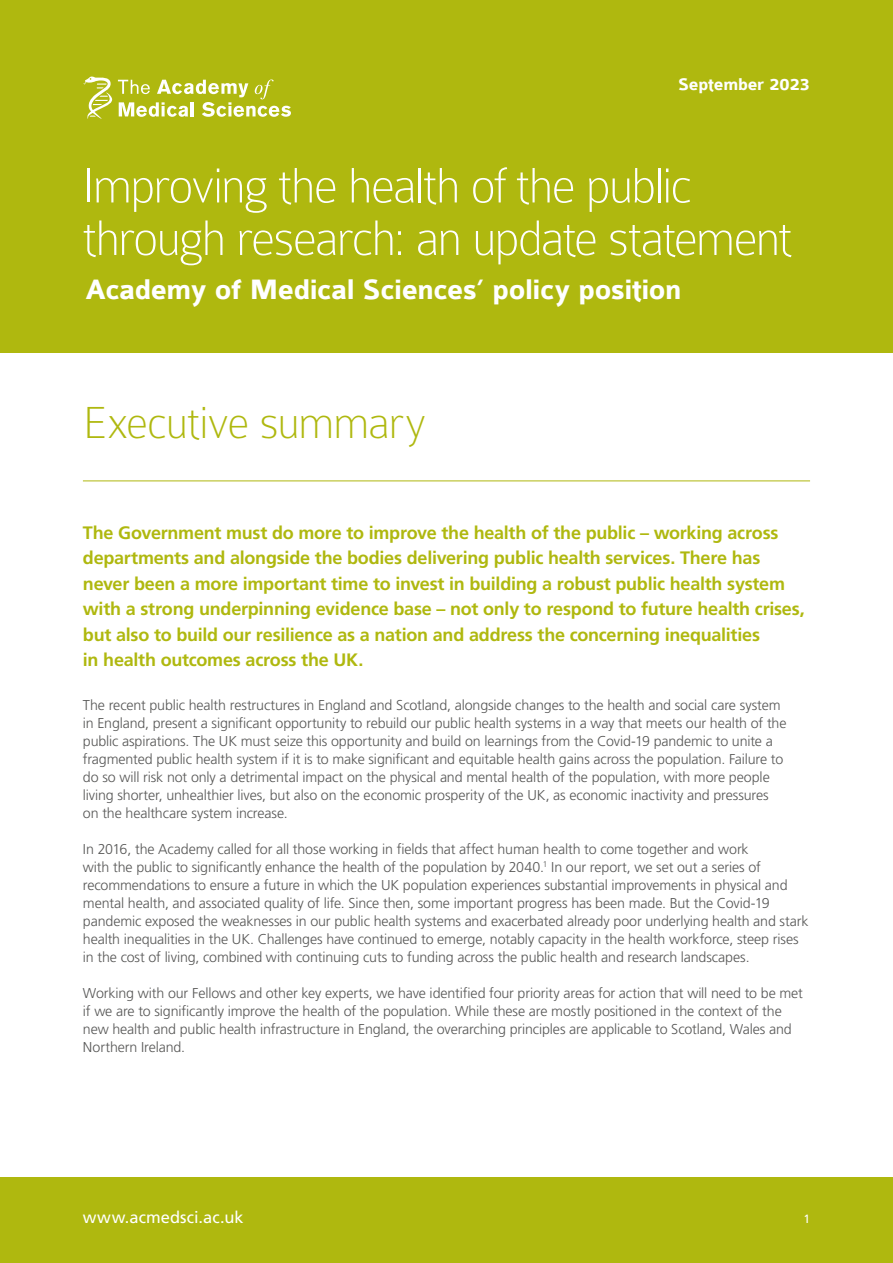
<style>
.page{position:relative;width:893px;height:1263px;background:#fff}
.page>*{position:absolute;margin:0;border:0;box-sizing:border-box;transform-origin:0 0}
.t1{font:100 52.5px/52.5px "Colaborate";letter-spacing:-.035em;color:#fff}
.t2{font:100 48px "Colaborate";letter-spacing:-.025em;color:#afb80f}
.t3{font:700 30px "Colaborate";letter-spacing:-.015em;color:#fff}
.t4{font:700 18px/25.5px "Frutiger LT Std";letter-spacing:-.015em;color:#afb80f}
.t5{font:700 18px "Colaborate";letter-spacing:-.01em;color:#fff}
.t6{font:16.5px "Frutiger LT Std";letter-spacing:.005em;color:#fff}
.t7{font:300 14.25px/18px "Frutiger LT Std";letter-spacing:-.01em;color:#575756}
.t8{font:12px "Frutiger LT Std";color:#fff}
</style>
<div class="page">
<div style="left:0;top:1178px;width:893px;height:85px;background:#afb80f"></div>
<div style="left:0;top:0;width:893px;height:353px;background:#afb80f"></div>
<hr style="left:83px;top:480px;width:727px;height:1px;background:#afb80f">
<svg style="left:83px;top:76px;width:208px;height:43px"></svg>
<p class="t5" style="left:678px;top:75px;width:134px">September 2023</p>
<h1 class="t1" style="left:83px;top:159px;width:711px">Improving the health of the public through research: an update statement</h1>
<h3 class="t3" style="left:85px;top:274px;width:598px">Academy of Medical Sciences’ policy position</h3>
<h2 class="t2" style="left:83px;top:398px;width:345px">Executive summary</h2>
<p class="t4" style="left:83px;top:520px;width:723px">The Government must do more to improve the health of the public – working across departments and alongside the bodies delivering public health services. There has never been a more important time to invest in building a robust public health system with a strong underpinning evidence base – not only to respond to future health crises, but also to build our resilience as a nation and address the concerning inequalities<br>in health outcomes across the UK.</p>
<p class="t7" style="left:83px;top:696px;width:705px">The recent public health restructures in England and Scotland, alongside changes to the health and social care system in England, present a significant opportunity to rebuild our public health systems in a way that meets our health of the public aspirations. The UK must seize this opportunity and build on learnings from the Covid-19 pandemic to unite a fragmented public health system if it is to make significant and equitable health gains across the population. Failure to do so will risk not only a detrimental impact on the physical and mental health of the population, with more people living shorter, unhealthier lives, but also on the economic prosperity of the UK, as economic inactivity and pressures on the healthcare system increase.</p>
<p class="t7" style="left:83px;top:840px;width:727px">In 2016, the Academy called for all those working in fields that affect human health to come together and work<br>with the public to significantly enhance the health of the population by 2040.<sup>1</sup> In our report, we set out a series of recommendations to ensure a future in which the UK population experiences substantial improvements in physical and mental health, and associated quality of life. Since then, some important progress has been made. But the Covid-19 pandemic exposed the weaknesses in our public health systems and exacerbated already poor underlying health and stark health inequalities in the UK. Challenges have continued to emerge, notably capacity in the health workforce, steep rises in the cost of living, combined with continuing cuts to funding across the public health and research landscapes.</p>
<p class="t7" style="left:83px;top:984px;width:722px">Working with our Fellows and other key experts, we have identified four priority areas for action that will need to be met if we are to significantly improve the health of the population. While these are mostly positioned in the context of the new health and public health infrastructure in England, the overarching principles are applicable to Scotland, Wales and Northern Ireland.</p>
<p class="t6" style="left:83px;top:1208px;width:162px">www.acmedsci.ac.uk</p>
<p class="t8" style="left:803px;top:1212px;width:8px">1</p>
</div>
